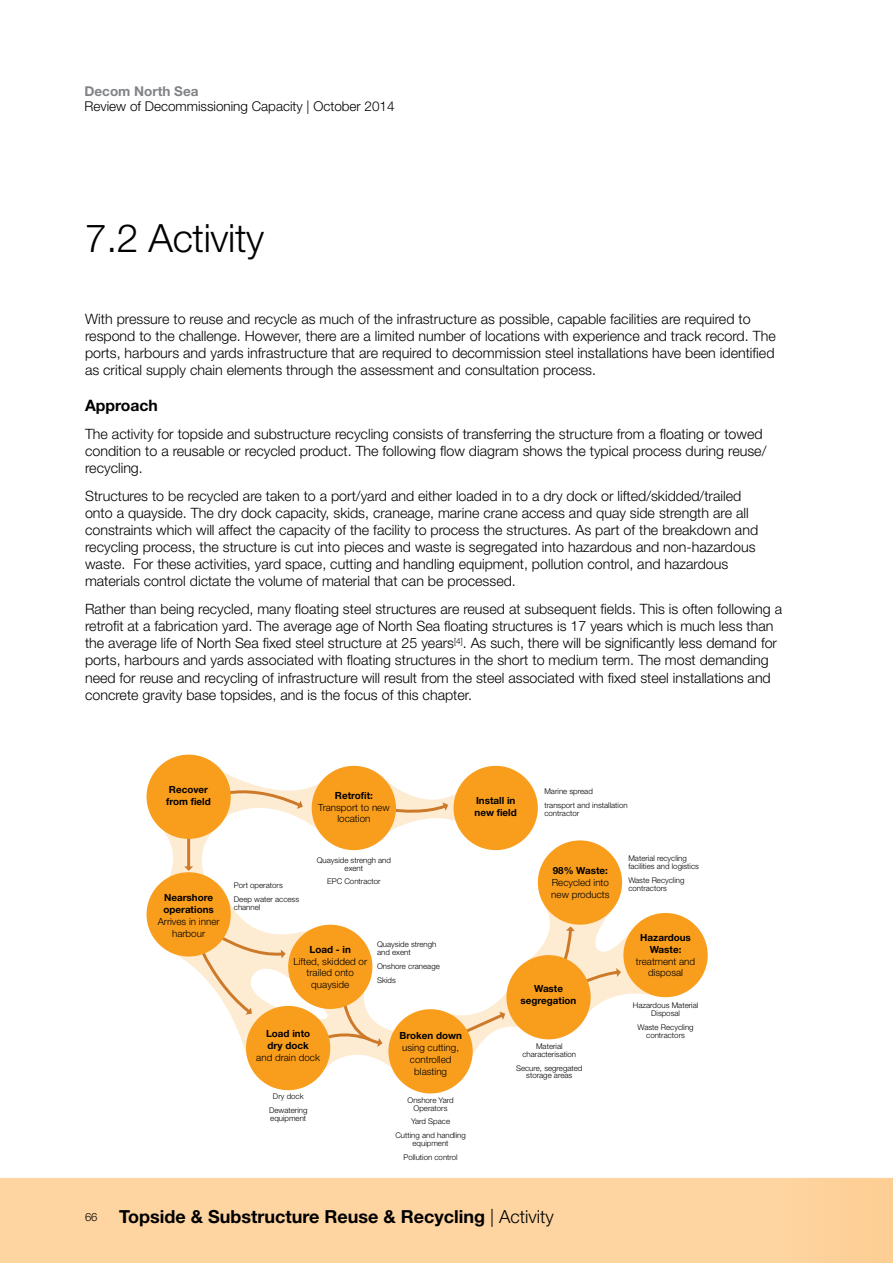
<style>
.page{position:relative;width:893px;height:1263px;background:#fff}
.page>*{position:absolute;margin:0;border:0;box-sizing:border-box;transform-origin:0 0}
.t1{font:300 39px "Helvetica Neue";letter-spacing:-.01em;color:#000}
.t2{font:700 18px "Helvetica Neue";color:#000}
.t3{font:700 15.75px "Helvetica Neue";color:#000}
.t4{font:300 14.25px/17.1px "Helvetica Neue";color:#000}
.t5{font:300 13.5px "Helvetica Neue";color:#000}
.t6{font:700 13.5px "Helvetica Neue";color:#808285}
.t7{font:300 11.25px "Helvetica Neue";color:#000}
.t8{font:300 9.9px/11.9px "Helvetica Neue";color:#000;text-align:center}
.t9{font:700 9.9px/11.9px "Helvetica Neue";color:#000}
.t10{font:300 7.95px/7.9px "Helvetica Neue";color:#000;text-align:center}
.s1{font-weight:300}
</style>
<div class="page">
<svg style="left:0;top:1082px;width:893px;height:181px"></svg>
<svg style="left:155px;top:762px;width:364px;height:320px"></svg>
<svg style="left:530px;top:907px;width:124px;height:122px"></svg>
<div style="left:312px;top:766px;width:84px;height:84px;background:#f99d1c;border-radius:50%"></div>
<div style="left:454px;top:766px;width:84px;height:84px;background:#f99d1c;border-radius:50%"></div>
<div style="left:538px;top:840px;width:84px;height:85px;background:#f99d1c;border-radius:50%"></div>
<div style="left:623px;top:913px;width:85px;height:84px;background:#f99d1c;border-radius:50%"></div>
<div style="left:506px;top:955px;width:85px;height:84px;background:#f99d1c;border-radius:50%"></div>
<div style="left:388px;top:1009px;width:85px;height:84px;background:#f99d1c;border-radius:50%"></div>
<div style="left:246px;top:1006px;width:84px;height:84px;background:#f99d1c;border-radius:50%"></div>
<div style="left:288px;top:925px;width:84px;height:84px;background:#f99d1c;border-radius:50%"></div>
<div style="left:147px;top:872px;width:84px;height:84px;background:#f99d1c;border-radius:50%"></div>
<div style="left:147px;top:755px;width:84px;height:84px;background:#f99d1c;border-radius:50%"></div>
<p class="t6" style="left:85px;top:82px;width:116px">Decom North Sea</p>
<p class="t5" style="left:85px;top:98px;width:312px">Review of Decommissioning Capacity | October 2014</p>
<h1 class="t1" style="left:85px;top:215px;width:181px">7.2 Activity</h1>
<p class="t4" style="left:85px;top:310px;width:692px">With pressure to reuse and recycle as much of the infrastructure as possible, capable facilities are required to respond to the challenge. However, there are a limited number of locations with experience and track record. The ports, harbours and yards infrastructure that are required to decommission steel installations have been identified as critical supply chain elements through the assessment and consultation process.</p>
<p class="t3" style="left:85px;top:396px;width:74px">Approach</p>
<p class="t4" style="left:85px;top:425px;width:683px">The activity for topside and substructure recycling consists of transferring the structure from a floating or towed condition to a reusable or recycled product. The following flow diagram shows the typical process during reuse/ recycling.</p>
<p class="t4" style="left:85px;top:487px;width:675px">Structures to be recycled are taken to a port/yard and either loaded in to a dry dock or lifted/skidded/trailed onto a quayside. The dry dock capacity, skids, craneage, marine crane access and quay side strength are all constraints which will affect the capacity of the facility to process the structures. As part of the breakdown and recycling process, the structure is cut into pieces and waste is segregated into hazardous and non-hazardous waste. For these activities, yard space, cutting and handling equipment, pollution control, and hazardous materials control dictate the volume of material that can be processed.</p>
<p class="t4" style="left:85px;top:600px;width:699px">Rather than being recycled, many floating steel structures are reused at subsequent fields. This is often following a retrofit at a fabrication yard. The average age of North Sea floating structures is 17 years which is much less than the average life of North Sea fixed steel structure at 25 years<sup>[4]</sup>. As such, there will be significantly less demand for ports, harbours and yards associated with floating structures in the short to medium term. The most demanding need for reuse and recycling of infrastructure will result from the steel associated with fixed steel installations and concrete gravity base topsides, and is the focus of this chapter.</p>
<p class="t9" style="left:166px;top:783px;width:46px">Recover from field</p>
<p class="t9" style="left:335px;top:789px;width:39px">Retrofit:</p>
<p class="t8" style="left:318px;top:801px;width:73px">Transport to new location</p>
<p class="t9" style="left:475px;top:794px;width:44px">Install in new field</p>
<p class="t10" style="left:544px;top:784px;width:85px;line-height:13.8px;text-align:left">Marine spread<br>transport and installation</p>
<p class="t10" style="left:544px;top:809px;width:36px">contractor</p>
<p class="t7" style="left:85px;top:1209px;width:14px">66</p>
<p class="t9" style="left:163px;top:891px;width:52px">Nearshore operations</p>
<p class="t8" style="left:158px;top:915px;width:63px">Arrives in inner harbour</p>
<p class="t10" style="left:234px;top:878px;width:67px;line-height:13.8px;text-align:left">Port operators<br>Deep water access</p>
<p class="t10" style="left:234px;top:902px;width:28px">channel</p>
<p class="t10" style="left:317px;top:856px;width:76px">Quayside strengh and exent</p>
<p class="t10" style="left:327px;top:877px;width:55px">EPC Contractor</p>
<p class="t9" style="left:310px;top:943px;width:43px">Load - in</p>
<p class="t8" style="left:293px;top:955px;width:75px">Lifted, skidded or trailed onto quayside</p>
<p class="t10" style="left:377px;top:940px;width:61px;text-align:left">Quayside strengh and exent</p>
<p class="t10" style="left:377px;top:959px;width:64px;line-height:13.8px;text-align:left">Onshore craneage<br>Skids</p>
<p class="t9" style="left:266px;top:1027px;width:46px">Load into dry dock</p>
<p class="t8" style="left:256px;top:1051px;width:65px">and drain dock</p>
<p class="t10" style="left:269px;top:1089px;width:40px;line-height:13.8px">Dry dock<br>Dewatering</p>
<p class="t10" style="left:270px;top:1114px;width:38px">equipment</p>
<p class="t9" style="left:399px;top:1029px;width:64px">Broken down</p>
<p class="t8" style="left:402px;top:1041px;width:58px">using cutting, controlled blasting</p>
<p class="t10" style="left:407px;top:1096px;width:48px">Onshore Yard<br>Operators</p>
<p class="t10" style="left:395px;top:1114px;width:72px;line-height:13.8px">Yard Space<br>Cutting and handling</p>
<p class="t10" style="left:403px;top:1136px;width:56px;line-height:13.8px">equipment<br>Pollution control</p>
<p class="t9" style="left:553px;top:864px;width:57px">98% Waste:</p>
<p class="t8" style="left:551px;top:876px;width:60px;text-align:left">Recycled into new products</p>
<p class="t9" style="left:521px;top:982px;width:57px;text-align:center">Waste segregation</p>
<p class="t10" style="left:522px;top:1042px;width:55px">Material characterisation</p>
<p class="t10" style="left:516px;top:1064px;width:68px">Secure, segregated storage areas</p>
<p class="t10" style="left:628px;top:854px;width:72px;text-align:left">Material recycling facilities and logistics</p>
<p class="t10" style="left:628px;top:876px;width:58px;text-align:left">Waste Recycling contractors</p>
<p class="t9" style="left:640px;top:931px;width:52px;text-align:center">Hazardous<br>Waste:</p>
<p class="t8" style="left:636px;top:955px;width:61px">treatment and disposal</p>
<p class="t10" style="left:633px;top:1001px;width:67px">Hazardous Material<br>Disposal</p>
<p class="t10" style="left:638px;top:1023px;width:58px">Waste Recycling contractors</p>
<p class="t2" style="left:119px;top:1205px;width:436px">Topside &amp; Substructure Reuse &amp; Recycling <span class="s1">| Activity</span></p>
</div>
